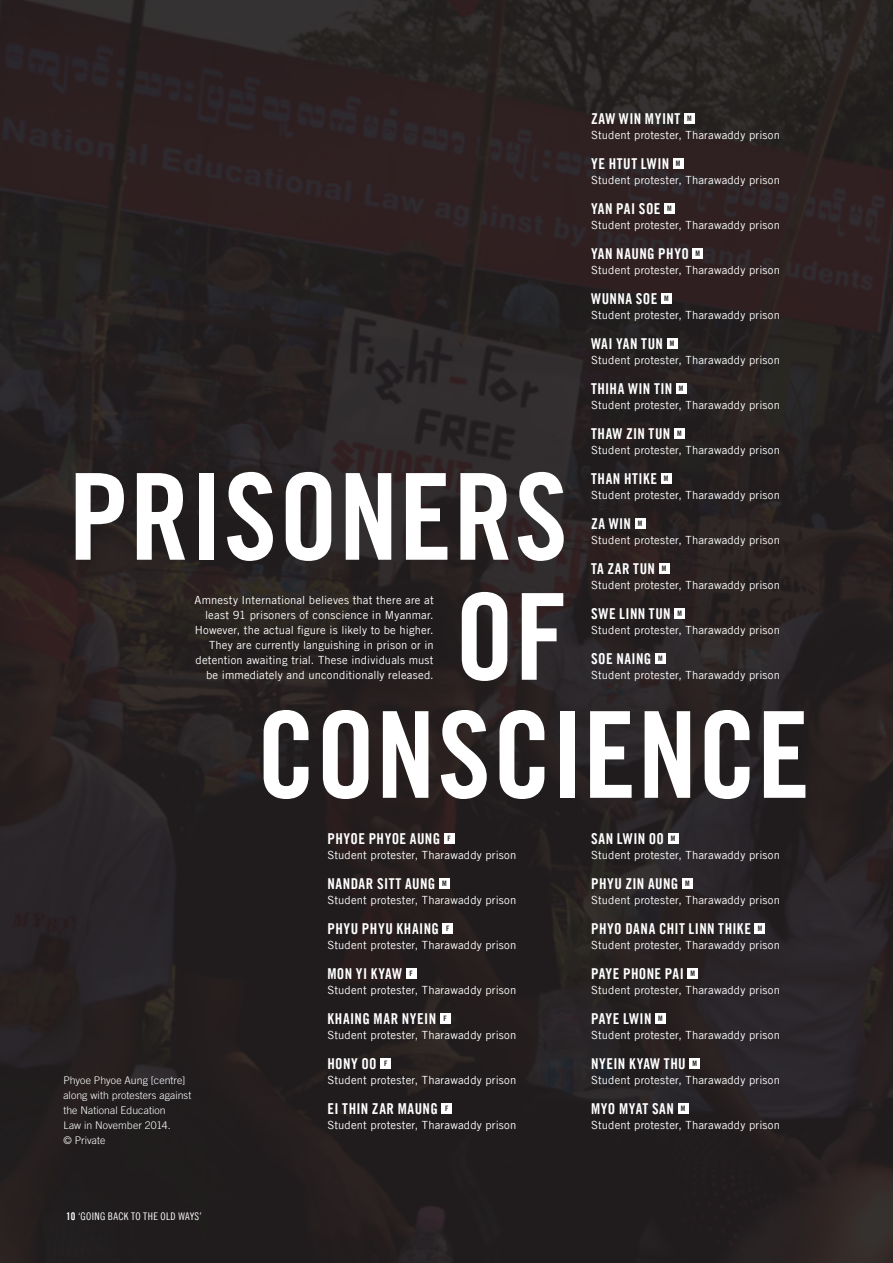
<style>
.page{position:relative;width:893px;height:1263px;background:#fff}
.page>*{position:absolute;margin:0;border:0;box-sizing:border-box;transform-origin:0 0}
.t1{font:120px "Amnesty Trade Gothic Bd Cn 20";color:#fff}
.t2{font:15px "Amnesty Trade Gothic Bd Cn 20";letter-spacing:.03em;color:#fff}
.t3{font:11.25px/15px "Amnesty Trade Gothic";letter-spacing:.015em;color:#fff;text-align:right}
.t4{font:300 10.5px/15px "Amnesty Trade Gothic";letter-spacing:.005em;color:#fff}
.t5{font:10.5px "Amnesty Trade Gothic Cn 18";letter-spacing:.03em;color:#fff}
.t6{font:7.5px "Amnesty Trade Gothic Bd Cn 20";color:#231f20}
.s1{font-family:"Amnesty Trade Gothic Bd Cn 20"}
</style>
<div class="page">
<img style="left:0;top:0;width:893px;height:1263px">
<div style="left:684px;top:113px;width:11px;height:11px;background:#fff"></div>
<div style="left:673px;top:158px;width:11px;height:11px;background:#fff"></div>
<div style="left:664px;top:203px;width:11px;height:11px;background:#fff"></div>
<div style="left:693px;top:248px;width:10px;height:11px;background:#fff"></div>
<div style="left:661px;top:293px;width:11px;height:11px;background:#fff"></div>
<div style="left:667px;top:338px;width:10px;height:11px;background:#fff"></div>
<div style="left:676px;top:383px;width:11px;height:11px;background:#fff"></div>
<div style="left:674px;top:428px;width:11px;height:11px;background:#fff"></div>
<div style="left:661px;top:473px;width:10px;height:11px;background:#fff"></div>
<div style="left:635px;top:518px;width:10px;height:11px;background:#fff"></div>
<div style="left:659px;top:563px;width:10px;height:11px;background:#fff"></div>
<div style="left:674px;top:608px;width:11px;height:11px;background:#fff"></div>
<div style="left:655px;top:653px;width:11px;height:11px;background:#fff"></div>
<div style="left:668px;top:833px;width:10px;height:11px;background:#fff"></div>
<div style="left:682px;top:878px;width:11px;height:11px;background:#fff"></div>
<div style="left:755px;top:923px;width:10px;height:11px;background:#fff"></div>
<div style="left:687px;top:968px;width:11px;height:11px;background:#fff"></div>
<div style="left:655px;top:1013px;width:11px;height:11px;background:#fff"></div>
<div style="left:689px;top:1058px;width:11px;height:11px;background:#fff"></div>
<div style="left:678px;top:1103px;width:10px;height:11px;background:#fff"></div>
<div style="left:444px;top:833px;width:10px;height:11px;background:#fff"></div>
<div style="left:439px;top:878px;width:11px;height:11px;background:#fff"></div>
<div style="left:443px;top:923px;width:10px;height:11px;background:#fff"></div>
<div style="left:406px;top:968px;width:10px;height:11px;background:#fff"></div>
<div style="left:440px;top:1013px;width:10px;height:11px;background:#fff"></div>
<div style="left:380px;top:1058px;width:11px;height:11px;background:#fff"></div>
<div style="left:442px;top:1103px;width:10px;height:11px;background:#fff"></div>
<p class="t2" style="left:591px;top:109px;width:91px">ZAW WIN MYINT</p>
<p class="t6" style="left:687px;top:114px;width:6px">M</p>
<p class="t3" style="left:591px;top:127px;width:190px">Student protester, Tharawaddy prison</p>
<p class="t2" style="left:591px;top:154px;width:80px">YE HTUT LWIN</p>
<p class="t6" style="left:676px;top:159px;width:6px">M</p>
<p class="t3" style="left:591px;top:172px;width:190px">Student protester, Tharawaddy prison</p>
<p class="t2" style="left:591px;top:199px;width:71px">YAN PAI SOE</p>
<p class="t6" style="left:667px;top:204px;width:6px">M</p>
<p class="t3" style="left:591px;top:217px;width:190px">Student protester, Tharawaddy prison</p>
<p class="t2" style="left:591px;top:244px;width:99px">YAN NAUNG PHYO</p>
<p class="t6" style="left:696px;top:249px;width:6px">M</p>
<p class="t3" style="left:591px;top:262px;width:190px">Student protester, Tharawaddy prison</p>
<p class="t2" style="left:591px;top:289px;width:68px">WUNNA SOE</p>
<p class="t6" style="left:664px;top:294px;width:6px">M</p>
<p class="t3" style="left:591px;top:307px;width:190px">Student protester, Tharawaddy prison</p>
<p class="t2" style="left:591px;top:334px;width:74px">WAI YAN TUN</p>
<p class="t6" style="left:670px;top:339px;width:6px">M</p>
<p class="t3" style="left:591px;top:352px;width:190px">Student protester, Tharawaddy prison</p>
<p class="t2" style="left:591px;top:379px;width:83px">THIHA WIN TIN</p>
<p class="t6" style="left:679px;top:384px;width:6px">M</p>
<p class="t3" style="left:591px;top:397px;width:190px">Student protester, Tharawaddy prison</p>
<p class="t2" style="left:591px;top:424px;width:81px">THAW ZIN TUN</p>
<p class="t6" style="left:677px;top:429px;width:6px">M</p>
<p class="t3" style="left:591px;top:442px;width:190px">Student protester, Tharawaddy prison</p>
<p class="t2" style="left:591px;top:469px;width:68px">THAN HTIKE</p>
<p class="t6" style="left:664px;top:474px;width:6px">M</p>
<p class="t3" style="left:591px;top:487px;width:190px">Student protester, Tharawaddy prison</p>
<p class="t2" style="left:591px;top:514px;width:42px">ZA WIN</p>
<p class="t6" style="left:638px;top:519px;width:6px">M</p>
<p class="t3" style="left:591px;top:532px;width:190px">Student protester, Tharawaddy prison</p>
<p class="t2" style="left:591px;top:559px;width:65px">TA ZAR TUN</p>
<p class="t6" style="left:662px;top:564px;width:6px">M</p>
<p class="t3" style="left:591px;top:577px;width:190px">Student protester, Tharawaddy prison</p>
<p class="t2" style="left:591px;top:604px;width:81px">SWE LINN TUN</p>
<p class="t6" style="left:677px;top:609px;width:6px">M</p>
<p class="t3" style="left:591px;top:622px;width:190px">Student protester, Tharawaddy prison</p>
<p class="t2" style="left:591px;top:649px;width:62px">SOE NAING</p>
<p class="t6" style="left:658px;top:654px;width:6px">M</p>
<p class="t3" style="left:591px;top:667px;width:190px">Student protester, Tharawaddy prison</p>
<p class="t1" style="left:68px;top:444px;width:501px">PRISONERS</p>
<p class="t1" style="left:455px;top:564px;width:115px">OF</p>
<p class="t1" style="left:256px;top:682px;width:555px">CONSCIENCE</p>
<p class="t3" style="left:195px;top:592px;width:241px">Amnesty International believes that there are at least 91 prisoners of conscience in Myanmar.<br>However, the actual figure is likely to be higher.<br>They are currently languishing in prison or in detention awaiting trial. These individuals must be immediately and unconditionally released.</p>
<p class="t4" style="left:63px;top:1073px;width:129px">Phyoe Phyoe Aung [centre] along with protesters against the National Education<br>Law in November 2014.</p>
<p class="t4" style="left:63px;top:1133px;width:44px">© Private</p>
<p class="t5" style="left:66px;top:1210px;width:137px"><span class="s1">10</span> ‘GOING BACK TO THE OLD WAYS’</p>
<p class="t2" style="left:327px;top:829px;width:114px">PHYOE PHYOE AUNG</p>
<p class="t6" style="left:447px;top:834px;width:5px">F</p>
<p class="t3" style="left:327px;top:847px;width:190px">Student protester, Tharawaddy prison</p>
<p class="t2" style="left:327px;top:874px;width:109px">NANDAR SITT AUNG</p>
<p class="t6" style="left:442px;top:879px;width:6px">M</p>
<p class="t3" style="left:327px;top:892px;width:190px">Student protester, Tharawaddy prison</p>
<p class="t2" style="left:327px;top:919px;width:113px">PHYU PHYU KHAING</p>
<p class="t6" style="left:446px;top:924px;width:5px">F</p>
<p class="t3" style="left:327px;top:937px;width:190px">Student protester, Tharawaddy prison</p>
<p class="t2" style="left:327px;top:964px;width:76px">MON YI KYAW</p>
<p class="t6" style="left:409px;top:969px;width:5px">F</p>
<p class="t3" style="left:327px;top:982px;width:190px">Student protester, Tharawaddy prison</p>
<p class="t2" style="left:327px;top:1009px;width:110px">KHAING MAR NYEIN</p>
<p class="t6" style="left:443px;top:1014px;width:5px">F</p>
<p class="t3" style="left:327px;top:1027px;width:190px">Student protester, Tharawaddy prison</p>
<p class="t2" style="left:327px;top:1054px;width:51px">HONY OO</p>
<p class="t6" style="left:384px;top:1059px;width:5px">F</p>
<p class="t3" style="left:327px;top:1072px;width:190px">Student protester, Tharawaddy prison</p>
<p class="t2" style="left:327px;top:1099px;width:112px">EI THIN ZAR MAUNG</p>
<p class="t6" style="left:445px;top:1104px;width:5px">F</p>
<p class="t3" style="left:327px;top:1117px;width:190px">Student protester, Tharawaddy prison</p>
<p class="t2" style="left:591px;top:829px;width:75px">SAN LWIN OO</p>
<p class="t6" style="left:671px;top:834px;width:6px">M</p>
<p class="t3" style="left:591px;top:847px;width:190px">Student protester, Tharawaddy prison</p>
<p class="t2" style="left:591px;top:874px;width:89px">PHYU ZIN AUNG</p>
<p class="t6" style="left:685px;top:879px;width:6px">M</p>
<p class="t3" style="left:591px;top:892px;width:190px">Student protester, Tharawaddy prison</p>
<p class="t2" style="left:591px;top:919px;width:161px">PHYO DANA CHIT LINN THIKE</p>
<p class="t6" style="left:758px;top:924px;width:6px">M</p>
<p class="t3" style="left:591px;top:937px;width:190px">Student protester, Tharawaddy prison</p>
<p class="t2" style="left:591px;top:964px;width:94px">PAYE PHONE PAI</p>
<p class="t6" style="left:690px;top:969px;width:6px">M</p>
<p class="t3" style="left:591px;top:982px;width:190px">Student protester, Tharawaddy prison</p>
<p class="t2" style="left:591px;top:1009px;width:62px">PAYE LWIN</p>
<p class="t6" style="left:658px;top:1014px;width:6px">M</p>
<p class="t3" style="left:591px;top:1027px;width:190px">Student protester, Tharawaddy prison</p>
<p class="t2" style="left:591px;top:1054px;width:96px">NYEIN KYAW THU</p>
<p class="t6" style="left:692px;top:1059px;width:6px">M</p>
<p class="t3" style="left:591px;top:1072px;width:190px">Student protester, Tharawaddy prison</p>
<p class="t2" style="left:591px;top:1099px;width:85px">MYO MYAT SAN</p>
<p class="t6" style="left:681px;top:1104px;width:6px">M</p>
<p class="t3" style="left:591px;top:1117px;width:190px">Student protester, Tharawaddy prison</p>
</div>
